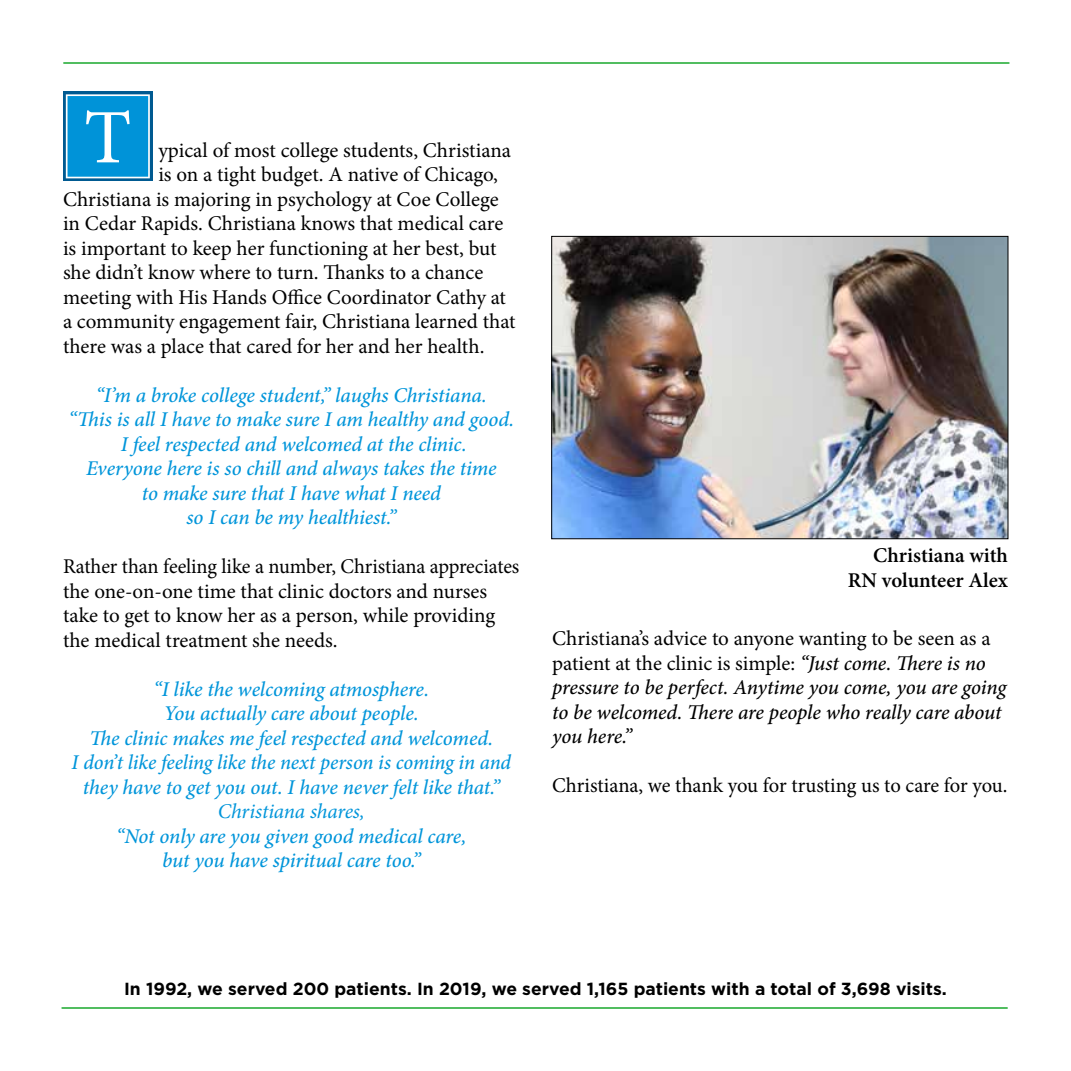
<style>
.page{position:relative;width:1071px;height:1071px;background:#fff}
.page>*{position:absolute;margin:0;border:0;box-sizing:border-box;transform-origin:0 0}
.t1{font:21px/24.5px "Minion Pro";letter-spacing:-.005em;color:#000}
.t2{font:italic 500 21px/24.5px "Minion Pro";letter-spacing:-.005em;color:#0095da;text-align:center}
.t3{font:italic 500 21px/24.5px "Minion Pro";letter-spacing:-.01em;color:#000}
.t4{font:600 21px/25.2px "Minion Pro";color:#000;text-align:right}
.t5{font:italic 21px "Minion Pro";letter-spacing:-.01em;color:#0095da}
.t6{font:700 17.5px "Gotham";color:#000}
.s1{font-weight:400;font-style:normal}
</style>
<div class="page">
<img style="left:553px;top:238px;width:453px;height:299px">
<div style="left:551px;top:236px;width:457px;height:303px;border:1px solid #000"></div>
<hr style="left:64px;top:62px;width:945px;height:2px;background:#39b54a">
<hr style="left:62px;top:1007px;width:945px;height:2px;background:#39b54a">
<svg style="left:63px;top:92px;width:90px;height:89px"></svg>
<svg style="left:66px;top:94px;width:84px;height:84px;background:#26a2dd"></svg>
<p class="t1" style="left:158px;top:138px;width:354px">ypical of most college students, Christiana</p>
<p class="t1" style="left:158px;top:162px;width:341px">is on a tight budget. A native of Chicago,</p>
<p class="t1" style="left:63px;top:187px;width:437px">Christiana is majoring in psychology at Coe College</p>
<p class="t1" style="left:63px;top:211px;width:442px">in Cedar Rapids. Christiana knows that medical care</p>
<p class="t1" style="left:63px;top:236px;width:435px">is important to keep her functioning at her best, but</p>
<p class="t1" style="left:63px;top:260px;width:422px">she didn’t know where to turn. Thanks to a chance</p>
<p class="t1" style="left:63px;top:285px;width:445px">meeting with His Hands Office Coordinator Cathy at</p>
<p class="t1" style="left:63px;top:309px;width:454px">a community engagement fair, Christiana learned that</p>
<p class="t1" style="left:63px;top:334px;width:423px">there was a place that cared for her and her health.</p>
<p class="t2" style="left:69px;top:383px;width:447px">“I’m a broke college student,” laughs Christiana.<br>“This is all I have to make sure I am healthy and good.<br>I feel respected and welcomed at the clinic.<br>Everyone here is so chill and always takes the time<br>to make sure that I have what I need<br>so I can be my healthiest.”</p>
<p class="t1" style="left:63px;top:554px;width:458px">Rather than feeling like a number, Christiana appreciates the one-on-one time that clinic doctors and nurses take to get to know her as a person, while providing the medical treatment she needs.</p>
<p class="t2" style="left:72px;top:677px;width:441px">“I like the welcoming atmosphere.<br>You actually care about people.<br>The clinic makes me feel respected and welcomed.<br>I don’t like feeling like the next person is coming in and they have to get you out. I have never felt like that.”</p>
<p class="t5" style="left:218px;top:797px;width:149px">Christiana shares,</p>
<p class="t2" style="left:116px;top:824px;width:352px">“Not only are you given good medical care, but you have spiritual care too.”</p>
<p class="t4" style="left:848px;top:543px;width:162px">Christiana with<br>RN volunteer Alex</p>
<p class="t3" style="left:552px;top:626px;width:456px"><span class="s1">Christiana’s advice to anyone wanting to be seen as a patient at the clinic is simple:</span> “Just come. There is no pressure to be perfect. Anytime you come, you are going to be welcomed. There are people who really care about you here.”</p>
<p class="t1" style="left:552px;top:773px;width:457px">Christiana, we thank you for trusting us to care for you.</p>
<p class="t6" style="left:124px;top:977px;width:824px">In 1992, we served 200 patients. In 2019, we served 1,165 patients with a total of 3,698 visits.</p>
</div>
